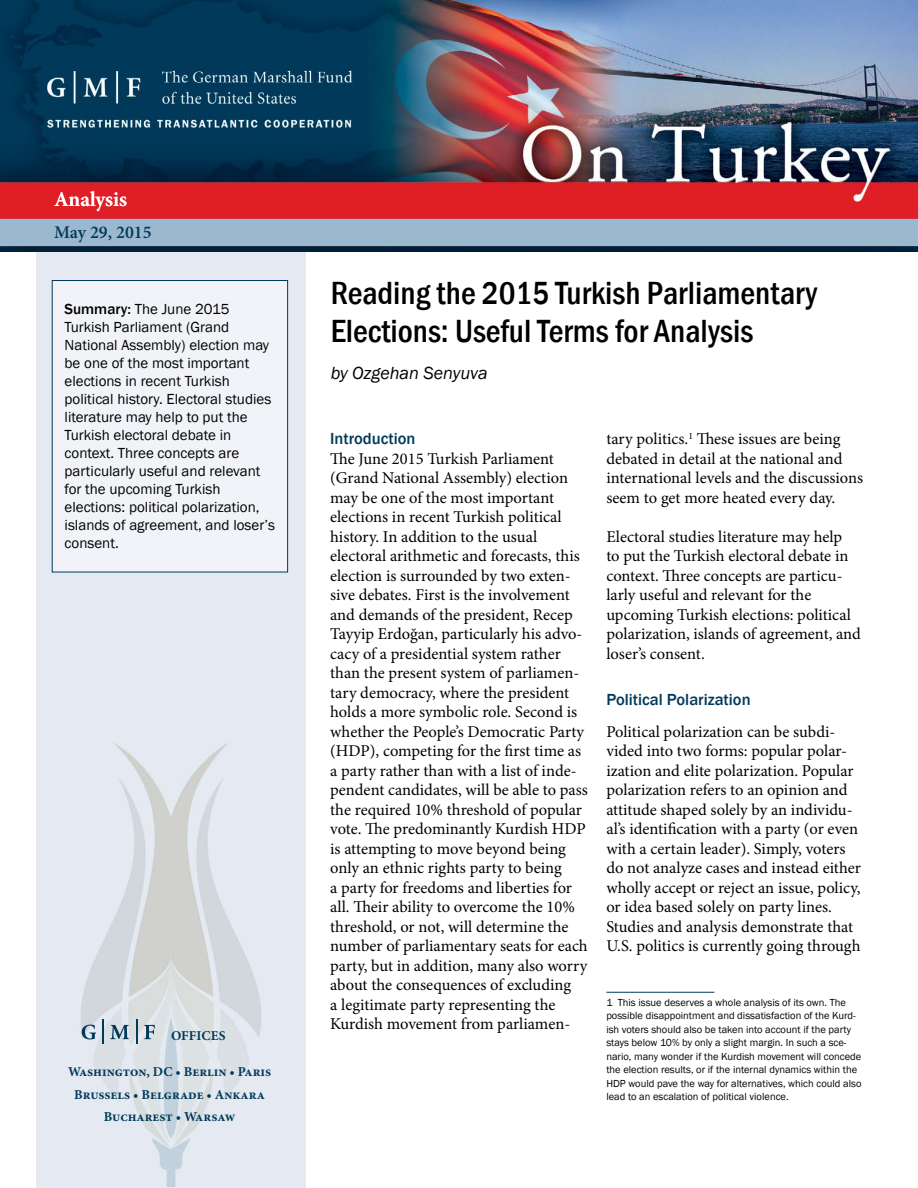
<style>
.page{position:relative;width:918px;height:1188px;background:#fff}
.page>*{position:absolute;margin:0;border:0;box-sizing:border-box;transform-origin:0 0}
.t1{font:500 33px/37.5px "Franklin Gothic URW Con";color:#000}
.t2{font:600 21px "Minion Pro";color:#fff}
.t3{font:italic 18px "Franklin Gothic";color:#000}
.t4{font:600 18px "Minion Pro";color:#00395a}
.t5{font:16.5px/19.5px "Minion Pro";color:#000}
.t6{font:500 16.5px "Franklin Gothic";color:#00395a}
.t7{font:15px/18px "Franklin Gothic";color:#000}
.t8{font:700 13.5px/22.5px "Minion Pro";color:#00395a;text-align:center}
.t9{font:10.5px/13.5px "Franklin Gothic";color:#000}
.s1{font-weight:500}
</style>
<div class="page">
<img style="left:36px;top:252px;width:270px;height:935px">
<img style="left:0;top:0;width:918px;height:252px">
<div style="left:52px;top:281px;width:236px;height:291px;background:#f1f3f8"></div>
<div style="left:52px;top:280px;width:236px;height:292px;border:1px solid #00395a"></div>
<svg style="left:82px;top:1025px;width:14px;height:14px"></svg>
<svg style="left:110px;top:1025px;width:19px;height:14px"></svg>
<svg style="left:144px;top:1025px;width:11px;height:14px"></svg>
<hr style="left:102px;top:1020px;width:2px;height:24px;background:#00395a">
<svg style="left:136px;top:1020px;width:1px;height:24px"></svg>
<hr style="left:606px;top:992px;width:108px;height:1px;background:#00395a">
<p class="t2" style="left:54px;top:185px;width:75px">Analysis</p>
<p class="t4" style="left:54px;top:219px;width:99px">May 29, 2015</p>
<p class="t7" style="left:65px;top:300px;width:212px"><span class="s1">Summary:</span> The June 2015<br>Turkish Parliament (Grand<br>National Assembly) election may be one of the most important elections in recent Turkish political history. Electoral studies literature may help to put the<br>Turkish electoral debate in context. Three concepts are particularly useful and relevant for the upcoming Turkish elections: political polarization, islands of agreement, and loser’s consent.</p>
<p class="t8" style="left:171px;top:1024px;width:56px">OFFICES</p>
<p class="t8" style="left:68px;top:1061px;width:205px">Washington, DC • Berlin • Paris<br>Brussels • Belgrade • Ankara<br>Bucharest • Warsaw</p>
<h1 class="t1" style="left:331px;top:273px;width:488px">Reading the 2015 Turkish Parliamentary<br>Elections: Useful Terms for Analysis</h1>
<p class="t3" style="left:331px;top:362px;width:158px">by Ozgehan Senyuva</p>
<p class="t6" style="left:330px;top:428px;width:87px">Introduction</p>
<p class="t5" style="left:330px;top:449px;width:259px">The June 2015 Turkish Parliament (Grand National Assembly) election may be one of the most important elections in recent Turkish political history. In addition to the usual electoral arithmetic and forecasts, this election is surrounded by two exten&shy;sive debates. First is the involvement and demands of the president, Recep Tayyip Erdoğan, particularly his advo&shy;cacy of a presidential system rather than the present system of parliamen&shy;tary democracy, where the president holds a more symbolic role. Second is whether the People’s Democratic Party (HDP), competing for the first time as a party rather than with a list of inde&shy;pendent candidates, will be able to pass the required 10% threshold of popular vote. The predominantly Kurdish HDP is attempting to move beyond being only an ethnic rights party to being<br>a party for freedoms and liberties for all. Their ability to overcome the 10% threshold, or not, will determine the number of parliamentary seats for each party, but in addition, many also worry about the consequences of excluding<br>a legitimate party representing the Kurdish movement from parliamen-</p>
<p class="t5" style="left:606px;top:429px;width:258px">tary politics.<sup>1</sup> These issues are being debated in detail at the national and international levels and the discussions seem to get more heated every day.</p>
<p class="t5" style="left:606px;top:527px;width:256px">Electoral studies literature may help<br>to put the Turkish electoral debate in context. Three concepts are particu&shy;larly useful and relevant for the upcoming Turkish elections: political polarization, islands of agreement, and loser’s consent.</p>
<p class="t6" style="left:606px;top:689px;width:146px">Political Polarization</p>
<p class="t5" style="left:606px;top:722px;width:256px">Political polarization can be subdi&shy;vided into two forms: popular polar&shy;ization and elite polarization. Popular polarization refers to an opinion and attitude shaped solely by an individu&shy;al’s identification with a party (or even with a certain leader). Simply, voters do not analyze cases and instead either wholly accept or reject an issue, policy, or idea based solely on party lines.<br>Studies and analysis demonstrate that U.S. politics is currently going through</p>
<p class="t9" style="left:606px;top:996px;width:257px">1 This issue deserves a whole analysis of its own. The possible disappointment and dissatisfaction of the Kurd&shy;ish voters should also be taken into account if the party stays below 10% by only a slight margin. In such a sce&shy;nario, many wonder if the Kurdish movement will concede the election results, or if the internal dynamics within the HDP would pave the way for alternatives, which could also lead to an escalation of political violence.</p>
</div>
